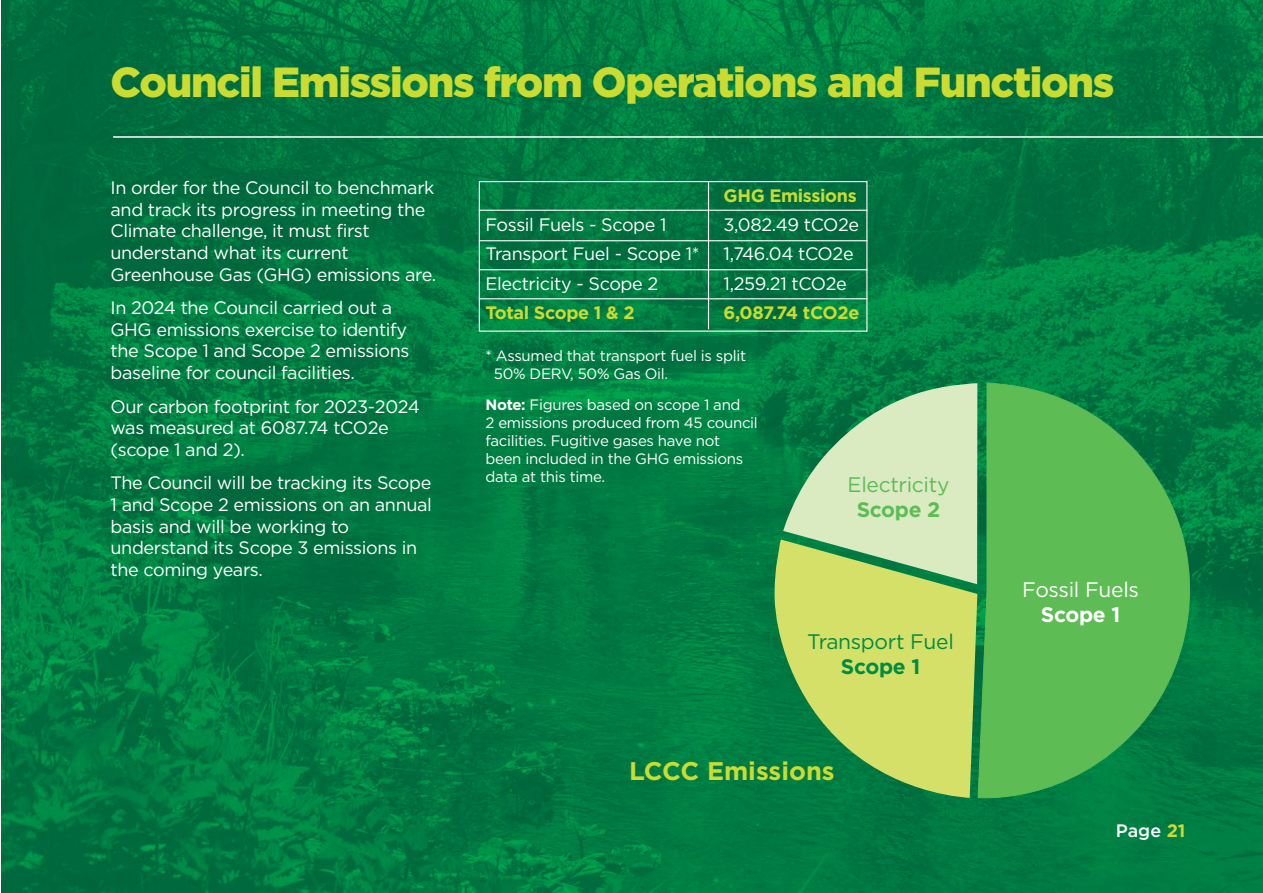
<style>
.page{position:relative;width:1263px;height:893px;background:#fff}
.page>*{position:absolute;margin:0;border:0;box-sizing:border-box;transform-origin:0 0}
.t1{font:900 42px "Gotham";letter-spacing:-.03em;color:#cadb32}
.t2{font:700 25.5px "Gotham";color:#cadb32}
.t3{font:21px "Gotham";letter-spacing:-.015em;color:#008b43}
.t4{font:21px "Gotham";letter-spacing:-.015em;color:#fff}
.t5{font:21px "Gotham";letter-spacing:-.015em;color:#5ebc55}
.t6{font:700 21px "Gotham";letter-spacing:-.015em;color:#fff}
.t7{font:700 21px "Gotham";letter-spacing:-.015em;color:#008b43}
.t8{font:700 21px "Gotham";letter-spacing:-.015em;color:#5ebc55}
.t9{font:18px/21.6px "Gotham";letter-spacing:-.02em;color:#fff}
.t10{font:700 18px "Gotham";letter-spacing:-.02em;color:#cadb32}
.t11{font:500 18px "Gotham";color:#fff}
.t12{font:15px/18px "Gotham";letter-spacing:-.02em;color:#fff}
.s1{font-weight:700}
.s2{font-weight:700;color:#cadb32}
</style>
<div class="page">
<img style="left:2px;top:0;width:1261px;height:893px">
<hr style="left:113px;top:136px;width:1150px;height:2px;background:#fff">
<div style="left:479px;top:181px;width:388px;height:151px;border:1px solid #fff"></div>
<hr style="left:479px;top:210px;width:388px;height:1px;background:#fff">
<hr style="left:479px;top:240px;width:388px;height:1px;background:#fff">
<hr style="left:479px;top:269px;width:388px;height:1px;background:#fff">
<hr style="left:479px;top:298px;width:388px;height:1px;background:#fff">
<hr style="left:708px;top:181px;width:1px;height:148px;background:#fff">
<svg style="left:977px;top:383px;width:213px;height:415px;background:#47ac50"></svg>
<svg style="left:774px;top:539px;width:203px;height:259px;background:#a1c75e"></svg>
<svg style="left:783px;top:383px;width:194px;height:201px;background:#a4cd99"></svg>
<p class="t1" style="left:111px;top:66px;width:1005px">Council Emissions from Operations and Functions</p>
<p class="t9" style="left:111px;top:178px;width:327px">In order for the Council to benchmark and track its progress in meeting the Climate challenge, it must first understand what its current Greenhouse Gas (GHG) emissions are.</p>
<p class="t9" style="left:111px;top:298px;width:300px">In 2024 the Council carried out a GHG emissions exercise to identify the Scope 1 and Scope 2 emissions baseline for council facilities.</p>
<p class="t9" style="left:111px;top:397px;width:311px">Our carbon footprint for 2023-2024 was measured at 6087.74 tCO2e (scope 1 and 2).</p>
<p class="t9" style="left:111px;top:473px;width:323px">The Council will be tracking its Scope<br>1 and Scope 2 emissions on an annual basis and will be working to understand its Scope 3 emissions in the coming years.</p>
<p class="t10" style="left:724px;top:189px;width:135px">GHG Emissions</p>
<p class="t9" style="left:485px;top:215px;width:183px">Fossil Fuels - Scope 1</p>
<p class="t9" style="left:724px;top:215px;width:137px">3,082.49 tCO2e</p>
<p class="t9" style="left:485px;top:245px;width:216px">Transport Fuel - Scope 1*</p>
<p class="t9" style="left:724px;top:245px;width:132px">1,746.04 tCO2e</p>
<p class="t9" style="left:485px;top:274px;width:174px">Electricity - Scope 2</p>
<p class="t9" style="left:724px;top:274px;width:125px">1,259.21 tCO2e</p>
<p class="t10" style="left:485px;top:306px;width:151px">Total Scope 1 &amp; 2</p>
<p class="t10" style="left:724px;top:306px;width:137px">6,087.74 tCO2e</p>
<p class="t12" style="left:494px;top:347px;width:254px;text-indent:-8px">* Assumed that transport fuel is split<br>50% DERV, 50% Gas Oil.</p>
<p class="t12" style="left:485px;top:397px;width:274px"><span class="s1">Note:</span> Figures based on scope 1 and<br>2 emissions produced from 45 council facilities. Fugitive gases have not been included in the GHG emissions data at this time.</p>
<p class="t5" style="left:848px;top:477px;width:103px">Electricity</p>
<p class="t8" style="left:857px;top:502px;width:85px">Scope 2</p>
<p class="t3" style="left:807px;top:633px;width:148px">Transport Fuel</p>
<p class="t7" style="left:841px;top:659px;width:81px">Scope 1</p>
<p class="t2" style="left:629px;top:762px;width:207px">LCCC Emissions</p>
<p class="t4" style="left:1022px;top:582px;width:118px">Fossil Fuels</p>
<p class="t6" style="left:1041px;top:607px;width:81px">Scope 1</p>
<p class="t11" style="left:1116px;top:824px;width:71px">Page <span class="s2">21</span></p>
</div>
